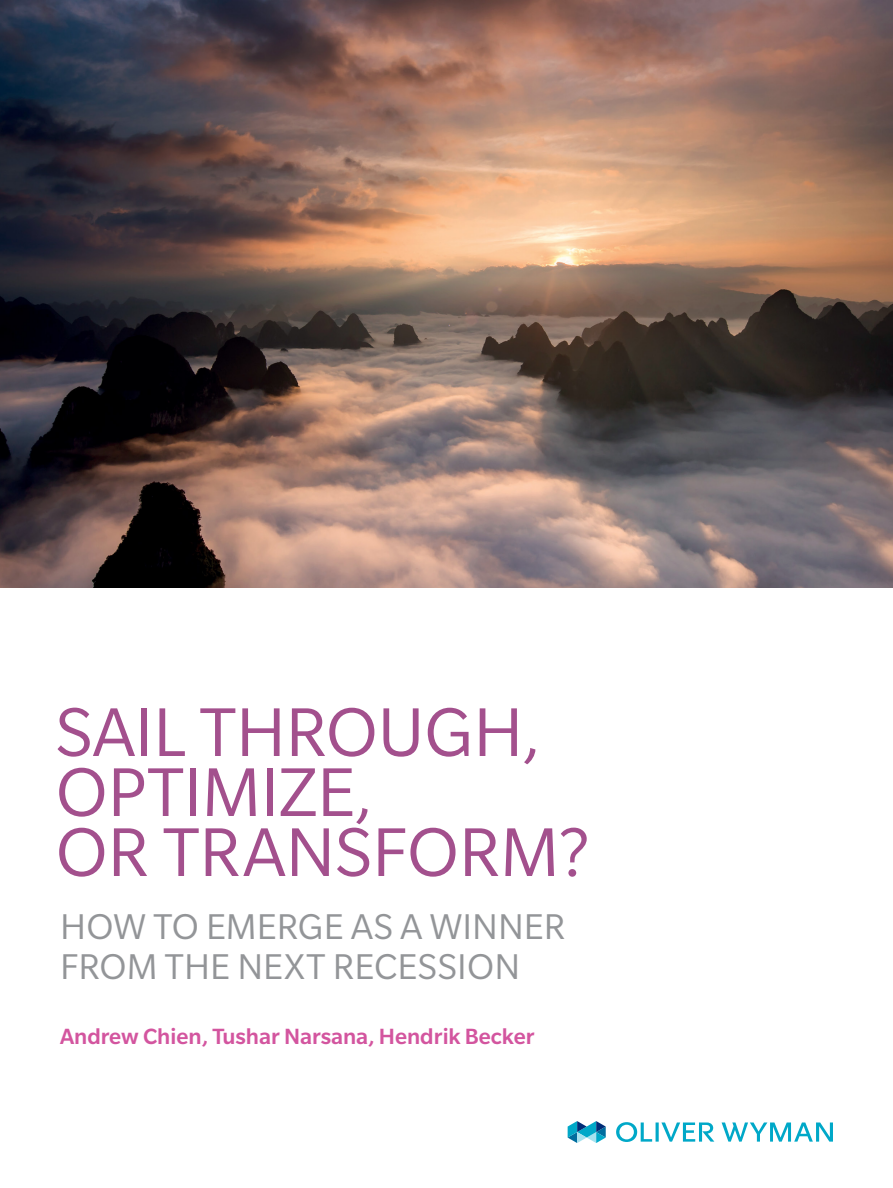
<style>
.page{position:relative;width:893px;height:1188px;background:#fff}
.page>*{position:absolute;margin:0;border:0;box-sizing:border-box;transform-origin:0 0}
.t1{font:75px/60px "Slate Pro";letter-spacing:-.005em;color:#a3508d}
.t2{font:39px/40.5px "Slate Pro";color:#939598}
.t3{font:500 24px "Slate Pro";color:#d3559f}
</style>
<div class="page">
<img style="left:0;top:0;width:893px;height:588px">
<svg style="left:568px;top:1121px;width:38px;height:22px"></svg>
<svg style="left:722px;top:1123px;width:111px;height:19px"></svg>
<svg style="left:616px;top:1122px;width:98px;height:20px"></svg>
<h1 class="t1" style="left:56px;top:702px;width:536px">SAIL THROUGH,<br>OPTIMIZE,<br>OR TRANSFORM?</h1>
<p class="t2" style="left:60px;top:906px;width:507px">HOW TO EMERGE AS A WINNER<br>FROM THE NEXT RECESSION</p>
<p class="t3" style="left:60px;top:1023px;width:476px">Andrew Chien, Tushar Narsana, Hendrik Becker</p>
</div>
